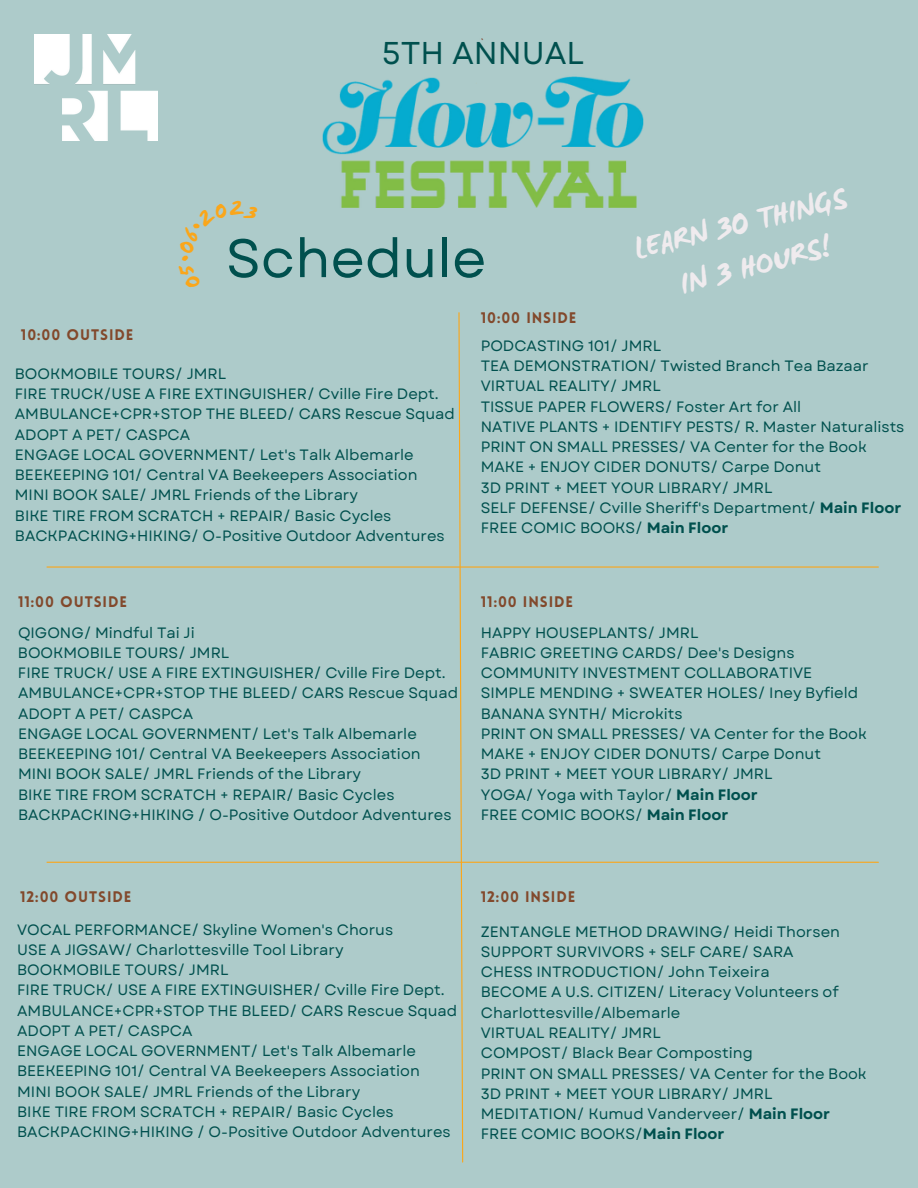
<style>
.page{position:relative;width:918px;height:1188px;background:#adcbca}
.page>*{position:absolute;margin:0;border:0;box-sizing:border-box;transform-origin:0 0}
.t1{font:54px "Garet";color:#00504e}
.t2{font:700 31.5px "WC Mano Negra Bta";color:#efebee}
.t3{font:31.5px "Garet";color:#00504e}
.t4{font:15px/20.2px "Garet";color:#00504e}
.t5{font:900 15px "Lovelo";letter-spacing:.06em;color:#82492c}
.s1{font-family:"Lovelo";font-weight:900;color:#82492c}
.s2{font-weight:700}
</style>
<div class="page">
<hr style="left:47px;top:566px;width:831px;height:2px;background:#faa61a">
<hr style="left:47px;top:862px;width:831px;height:1px;background:#faa61a">
<svg style="left:458px;top:312px;width:6px;height:851px"></svg>
<img style="left:35px;top:35px;width:122px;height:106px">
<img style="left:322px;top:38px;width:322px;height:170px">
<p class="t3" style="left:382px;top:31px;width:204px">5TH ANNUAL</p>
<h2 class="t2" style="left:631px;top:231px;width:219px;rotate:-14deg">LEARN 30 THINGS</h2>
<p class="t1" style="left:226px;top:219px;width:262px">Schedule</p>
<h2 class="t2" style="left:676px;top:265px;width:156px;rotate:-14deg">IN 3 HOURS!</h2>
<p class="t5" style="left:21px;top:329px;width:114px">10:00 OUTSIDE</p>
<p class="t4" style="left:15px;top:364px;width:442px">BOOKMOBILE TOURS/ JMRL<br>FIRE TRUCK/USE A FIRE EXTINGUISHER/ Cville Fire Dept.<br>AMBULANCE+CPR+STOP THE BLEED/ CARS Rescue Squad ADOPT A PET/ CASPCA<br>ENGAGE LOCAL GOVERNMENT/ Let's Talk Albemarle BEEKEEPING 101/ Central VA Beekeepers Association MINI BOOK SALE/ JMRL Friends of the Library<br>BIKE TIRE FROM SCRATCH + REPAIR/ Basic Cycles BACKPACKING+HIKING/ O-Positive Outdoor Adventures</p>
<p class="t4" style="left:18px;top:587px;width:178px;line-height:30.6px"><span class="s1">11:00 OUTSIDE<br></span>QIGONG/ Mindful Tai Ji</p>
<p class="t4" style="left:18px;top:643px;width:442px">BOOKMOBILE TOURS/ JMRL<br>FIRE TRUCK/ USE A FIRE EXTINGUISHER/ Cville Fire Dept.<br>AMBULANCE+CPR+STOP THE BLEED/ CARS Rescue Squad ADOPT A PET/ CASPCA<br>ENGAGE LOCAL GOVERNMENT/ Let's Talk Albemarle BEEKEEPING 101/ Central VA Beekeepers Association MINI BOOK SALE/ JMRL Friends of the Library<br>BIKE TIRE FROM SCRATCH + REPAIR/ Basic Cycles BACKPACKING+HIKING / O-Positive Outdoor Adventures</p>
<p class="t4" style="left:481px;top:304px;width:182px;line-height:27.8px"><span class="s1">10:00 INSIDE<br></span>PODCASTING 101/ JMRL</p>
<p class="t4" style="left:481px;top:356px;width:425px">TEA DEMONSTRATION/ Twisted Branch Tea Bazaar VIRTUAL REALITY/ JMRL<br>TISSUE PAPER FLOWERS/ Foster Art for All<br>NATIVE PLANTS + IDENTIFY PESTS/ R. Master Naturalists PRINT ON SMALL PRESSES/ VA Center for the Book MAKE + ENJOY CIDER DONUTS/ Carpe Donut<br>3D PRINT + MEET YOUR LIBRARY/ JMRL<br>SELF DEFENSE/ Cville Sheriff's Department/ <span class="s2">Main Floor </span>FREE COMIC BOOKS/ <span class="s2">Main Floor</span></p>
<p class="t4" style="left:481px;top:587px;width:219px;line-height:30.6px"><span class="s1">11:00 INSIDE<br></span>HAPPY HOUSEPLANTS/ JMRL</p>
<p class="t4" style="left:481px;top:643px;width:388px">FABRIC GREETING CARDS/ Dee's Designs COMMUNITY INVESTMENT COLLABORATIVE SIMPLE MENDING + SWEATER HOLES/ Iney Byfield BANANA SYNTH/ Microkits<br>PRINT ON SMALL PRESSES/ VA Center for the Book MAKE + ENJOY CIDER DONUTS/ Carpe Donut<br>3D PRINT + MEET YOUR LIBRARY/ JMRL<br>YOGA/ Yoga with Taylor/ <span class="s2">Main Floor<br></span>FREE COMIC BOOKS/ <span class="s2">Main Floor</span></p>
<p class="t4" style="left:17px;top:880px;width:378px;line-height:32.8px"><span class="s1">12:00 OUTSIDE<br></span>VOCAL PERFORMANCE/ Skyline Women's Chorus</p>
<p class="t4" style="left:17px;top:940px;width:442px">USE A JIGSAW/ Charlottesville Tool Library<br>BOOKMOBILE TOURS/ JMRL<br>FIRE TRUCK/ USE A FIRE EXTINGUISHER/ Cville Fire Dept.<br>AMBULANCE+CPR+STOP THE BLEED/ CARS Rescue Squad ADOPT A PET/ CASPCA<br>ENGAGE LOCAL GOVERNMENT/ Let's Talk Albemarle BEEKEEPING 101/ Central VA Beekeepers Association MINI BOOK SALE/ JMRL Friends of the Library<br>BIKE TIRE FROM SCRATCH + REPAIR/ Basic Cycles BACKPACKING+HIKING / O-Positive Outdoor Adventures</p>
<p class="t5" style="left:481px;top:891px;width:96px">12:00 INSIDE</p>
<p class="t4" style="left:481px;top:921px;width:387px">ZENTANGLE METHOD DRAWING/ Heidi Thorsen SUPPORT SURVIVORS + SELF CARE/ SARA<br>CHESS INTRODUCTION/ John Teixeira<br>BECOME A U.S. CITIZEN/ Literacy Volunteers of Charlottesville/Albemarle<br>VIRTUAL REALITY/ JMRL<br>COMPOST/ Black Bear Composting<br>PRINT ON SMALL PRESSES/ VA Center for the Book 3D PRINT + MEET YOUR LIBRARY/ JMRL MEDITATION/ Kumud Vanderveer/ <span class="s2">Main Floor </span>FREE COMIC BOOKS/<span class="s2">Main Floor</span></p>
</div>
